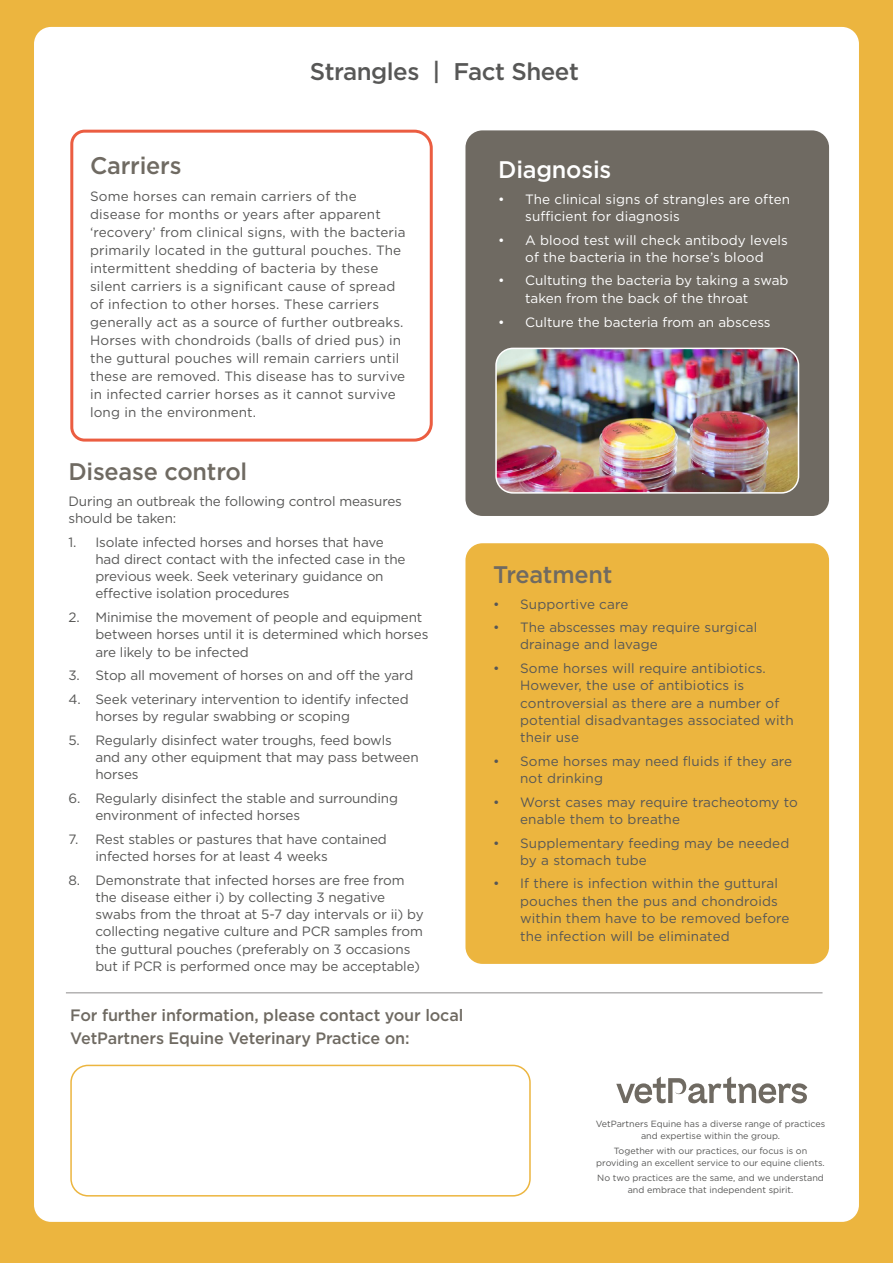
<style>
.page{position:relative;width:893px;height:1263px;background:#ecb53f}
.page>*{position:absolute;margin:0;border:0;box-sizing:border-box;transform-origin:0 0}
.t1{font:500 24.15px "Gotham";letter-spacing:-.02em;color:#575756}
.t2{font:500 24px "Gotham";letter-spacing:-.01em;color:#6f6a62}
.t3{font:500 24px "Gotham";letter-spacing:-.01em;color:#fff}
.t4{font:500 16.5px/22.5px "Gotham";letter-spacing:-.01em;color:#6f6a62}
.t5{font:13.5px/18px "Gotham";letter-spacing:.01em;color:#575756}
.t6{font:13.5px/17.2px "Gotham";letter-spacing:-.01em;color:#575756}
.t7{font:13.5px/17.2px "Gotham";color:#fff}
.t8{font:9px/12px "Gotham";color:#575756;text-align:center}
</style>
<div class="page">
<div style="left:34px;top:27px;width:825px;height:1195px;background:#fff;border-radius:17px"></div>
<svg style="left:70px;top:129px;width:363px;height:313px"></svg>
<hr style="left:66px;top:992px;width:756px;height:1px;background:#b3b2b2">
<div style="left:465px;top:130px;width:364px;height:386px;background:#6f6a62;border-radius:17px"></div>
<div style="left:465px;top:543px;width:364px;height:421px;background:#ecb53f;border-radius:17px"></div>
<img style="left:498px;top:348px;width:300px;height:143px">
<div style="left:495px;top:348px;width:304px;height:146px;border:2px solid #fff;border-radius:17px"></div>
<svg style="left:616px;top:1077px;width:191px;height:26px"></svg>
<div style="left:70px;top:1065px;width:461px;height:131px;border:2px solid #ecb53f;border-radius:17px"></div>
<h1 class="t1" style="left:310px;top:55px;width:271px">Strangles | Fact Sheet</h1>
<h2 class="t2" style="left:90px;top:150px;width:93px">Carriers</h2>
<p class="t5" style="left:90px;top:187px;width:317px">Some horses can remain carriers of the disease for months or years after apparent ‘recovery’ from clinical signs, with the bacteria primarily located in the guttural pouches. The intermittent shedding of bacteria by these silent carriers is a significant cause of spread of infection to other horses. These carriers generally act as a source of further outbreaks.<br>Horses with chondroids (balls of dried pus) in the guttural pouches will remain carriers until these are removed. This disease has to survive in infected carrier horses as it cannot survive long in the environment.</p>
<h2 class="t2" style="left:68px;top:456px;width:180px">Disease control</h2>
<p class="t6" style="left:68px;top:492px;width:335px">During an outbreak the following control measures should be taken:</p>
<p class="t6" style="left:95px;top:533px;width:312px;text-indent:-27px">1. Isolate infected horses and horses that have had direct contact with the infected case in the previous week. Seek veterinary guidance on effective isolation procedures</p>
<p class="t6" style="left:95px;top:608px;width:334px;text-indent:-27px">2. Minimise the movement of people and equipment between horses until it is determined which horses are likely to be infected</p>
<p class="t6" style="left:68px;top:666px;width:346px">3. Stop all movement of horses on and off the yard</p>
<p class="t6" style="left:95px;top:690px;width:315px;text-indent:-27px">4. Seek veterinary intervention to identify infected horses by regular swabbing or scoping</p>
<p class="t6" style="left:95px;top:731px;width:325px;text-indent:-27px">5. Regularly disinfect water troughs, feed bowls and any other equipment that may pass between horses</p>
<p class="t6" style="left:95px;top:789px;width:304px;text-indent:-27px">6. Regularly disinfect the stable and surrounding environment of infected horses</p>
<p class="t6" style="left:95px;top:830px;width:293px;text-indent:-27px">7. Rest stables or pastures that have contained infected horses for at least 4 weeks</p>
<p class="t6" style="left:95px;top:871px;width:330px;text-indent:-27px">8. Demonstrate that infected horses are free from the disease either i) by collecting 3 negative swabs from the throat at 5-7 day intervals or ii) by collecting negative culture and PCR samples from the guttural pouches (preferably on 3 occasions but if PCR is performed once may be acceptable)</p>
<p class="t4" style="left:70px;top:1004px;width:394px">For further information, please contact your local<br>VetPartners Equine Veterinary Practice on:</p>
<h2 class="t3" style="left:498px;top:154px;width:115px">Diagnosis</h2>
<p class="t7" style="left:525px;top:190px;width:266px;text-indent:-27px">• The clinical signs of strangles are often sufficient for diagnosis</p>
<p class="t7" style="left:498px;top:231px;width:291px;text-align:center">• A blood test will check antibody levels of the bacteria in the horse’s blood</p>
<p class="t7" style="left:525px;top:272px;width:265px;text-indent:-27px">• Cultuting the bacteria by taking a swab taken from the back of the throat</p>
<p class="t7" style="left:498px;top:313px;width:274px">• Culture the bacteria from an abscess</p>
<h2 class="t2" style="left:493px;top:559px;width:121px">Treatment</h2>
<p class="t5" style="left:493px;top:594px;width:137px">• Supportive care</p>
<p class="t5" style="left:520px;top:618px;width:239px;line-height:17.2px;text-indent:-27px">• The abscesses may require surgical drainage and lavage</p>
<p class="t5" style="left:520px;top:659px;width:275px;line-height:17.2px;text-indent:-27px">• Some horses will require antibiotics.<br>However, the use of antibiotics is controversial as there are a number of potential disadvantages associated with their use</p>
<p class="t5" style="left:520px;top:752px;width:274px;line-height:17.2px;text-indent:-27px">• Some horses may need fluids if they are not drinking</p>
<p class="t5" style="left:520px;top:793px;width:279px;line-height:17.2px;text-indent:-27px">• Worst cases may require tracheotomy to enable them to breathe</p>
<p class="t5" style="left:520px;top:834px;width:271px;line-height:17.2px;text-indent:-27px">• Supplementary feeding may be needed by a stomach tube</p>
<p class="t5" style="left:520px;top:874px;width:271px;line-height:17.5px;text-indent:-27px">• If there is infection within the guttural pouches then the pus and chondroids within them have to be removed before the infection will be eliminated</p>
<p class="t8" style="left:596px;top:1118px;width:231px">VetPartners Equine has a diverse range of practices and expertise within the group.</p>
<p class="t8" style="left:596px;top:1144px;width:230px">Together with our practices, our focus is on providing an excellent service to our equine clients.</p>
<p class="t8" style="left:597px;top:1171px;width:228px">No two practices are the same, and we understand and embrace that independent spirit.</p>
</div>
